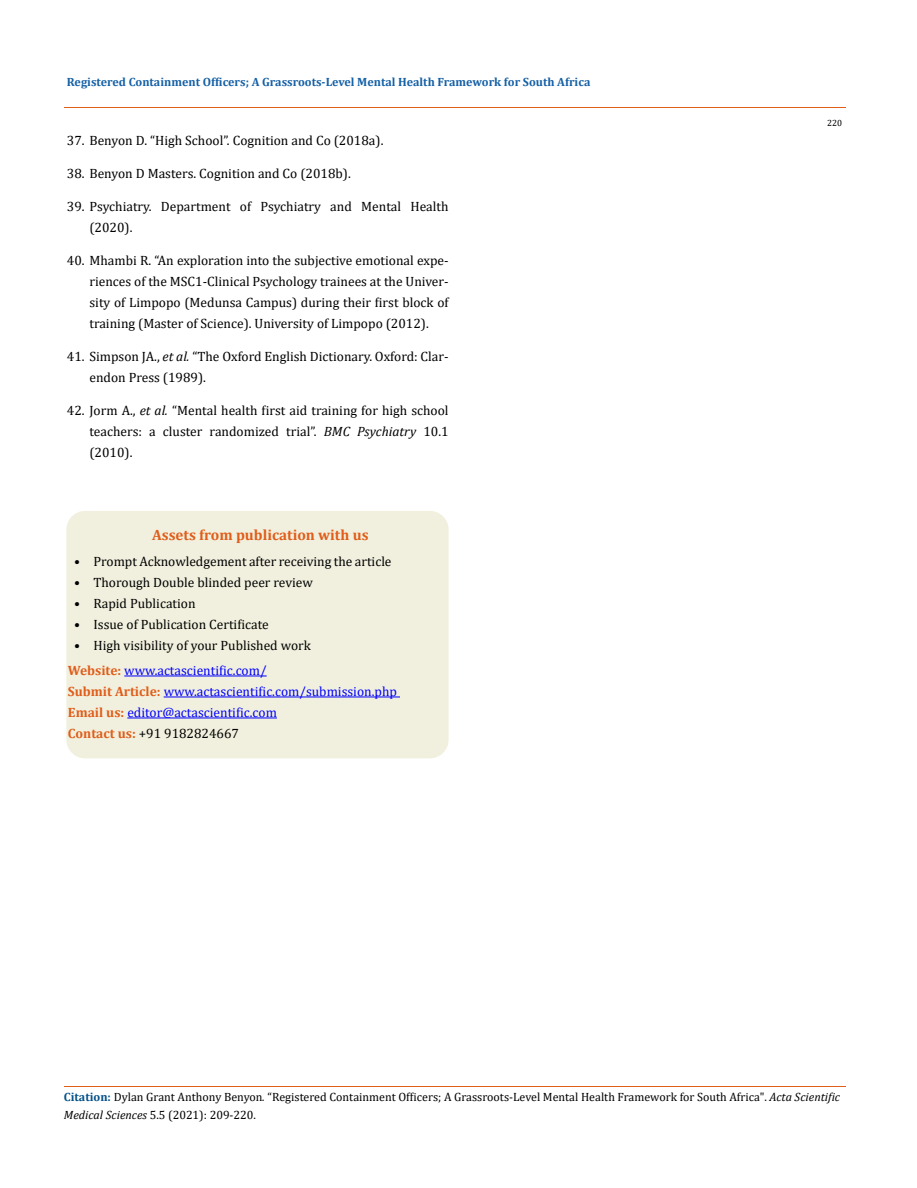
<style>
.page{position:relative;width:917px;height:1188px;background:#fff}
.page>*{position:absolute;margin:0;border:0;box-sizing:border-box;transform-origin:0 0}
.t1{font:700 15px "Cambria";color:#e05d1a}
.t2{font:13.5px/21px "Cambria";color:#000}
.t3{font:13.5px/21px "Cambria";color:#00f}
.t4{font:12px/18px "Cambria";color:#000}
.t5{font:700 12px "Cambria";color:#1560a6}
.t6{font:9px "Cambria";color:#000}
.s1{font-style:italic}
.s2{font-weight:700;color:#e05d1a}
.s3{color:#000}
.s4{font-weight:700;color:#035089}
</style>
<div class="page">
<hr style="left:64px;top:108px;width:781px;height:1px;background:#e05d1a">
<hr style="left:64px;top:1086px;width:781px;height:1px;background:#e05d1a">
<div style="left:67px;top:512px;width:381px;height:246px;background:#f1f0de;border-radius:18px"></div>
<div style="left:66px;top:511px;width:382px;height:247px;border:2px solid #f1f0de;border-radius:18px"></div>
<hr style="left:124px;top:676px;width:143px;height:1px;background:#00f">
<hr style="left:164px;top:697px;width:236px;height:1px;background:#00f">
<hr style="left:127px;top:718px;width:150px;height:1px;background:#00f">
<p class="t5" style="left:67px;top:73px;width:525px">Registered Containment Officers; A Grassroots-Level Mental Health Framework for South Africa</p>
<p class="t2" style="left:67px;top:130px;width:318px">37. Benyon D. “High School”. Cognition and Co (2018a).</p>
<p class="t2" style="left:67px;top:163px;width:285px">38. Benyon D Masters. Cognition and Co (2018b).</p>
<p class="t2" style="left:89px;top:196px;width:360px;text-indent:-23px">39. Psychiatry. Department of Psychiatry and Mental Health (2020).</p>
<p class="t2" style="left:89px;top:250px;width:360px;text-align:justify;text-indent:-23px">40. Mhambi R. “An exploration into the subjective emotional expe&shy;riences of the MSC1-Clinical Psychology trainees at the Univer&shy;sity of Limpopo (Medunsa Campus) during their first block of training (Master of Science). University of Limpopo (2012).</p>
<p class="t2" style="left:89px;top:346px;width:360px;text-indent:-23px">41. Simpson JA., <span class="s1">et al.</span> “The Oxford English Dictionary. Oxford: Clar&shy;endon Press (1989).</p>
<p class="t2" style="left:89px;top:400px;width:360px;text-align:justify;text-indent:-23px">42. Jorm A., <span class="s1">et al.</span> “Mental health first aid training for high school teachers: a cluster randomized trial”. <span class="s1">BMC Psychiatry</span> 10.1 (2010).</p>
<p class="t1" style="left:152px;top:524px;width:218px">Assets from publication with us</p>
<p class="t2" style="left:74px;top:550px;width:319px">• Prompt Acknowledgement after receiving the article</p>
<p class="t2" style="left:74px;top:571px;width:240px">• Thorough Double blinded peer review</p>
<p class="t2" style="left:74px;top:592px;width:123px">• Rapid Publication</p>
<p class="t2" style="left:74px;top:613px;width:196px">• Issue of Publication Certificate</p>
<p class="t2" style="left:74px;top:634px;width:238px">• High visibility of your Published work</p>
<p class="t3" style="left:68px;top:660px;width:330px"><span class="s2">Website:</span> www.actascientific.com/<br><span class="s2">Submit Article:</span> www.actascientific.com/submission.php <span class="s2">Email us:</span> editor@actascientific.com<br><span class="s2">Contact us:</span> <span class="s3">+91 9182824667</span></p>
<p class="t6" style="left:827px;top:118px;width:16px">220</p>
<p class="t4" style="left:64px;top:1088px;width:777px"><span class="s4">Citation:</span> Dylan Grant Anthony Benyon<span class="s1">.</span> “Registered Containment Officers; A Grassroots-Level Mental Health Framework for South Africa". <span class="s1">Acta Scientific<br>Medical Sciences</span> 5.5 (2021): 209-220.</p>
</div>
